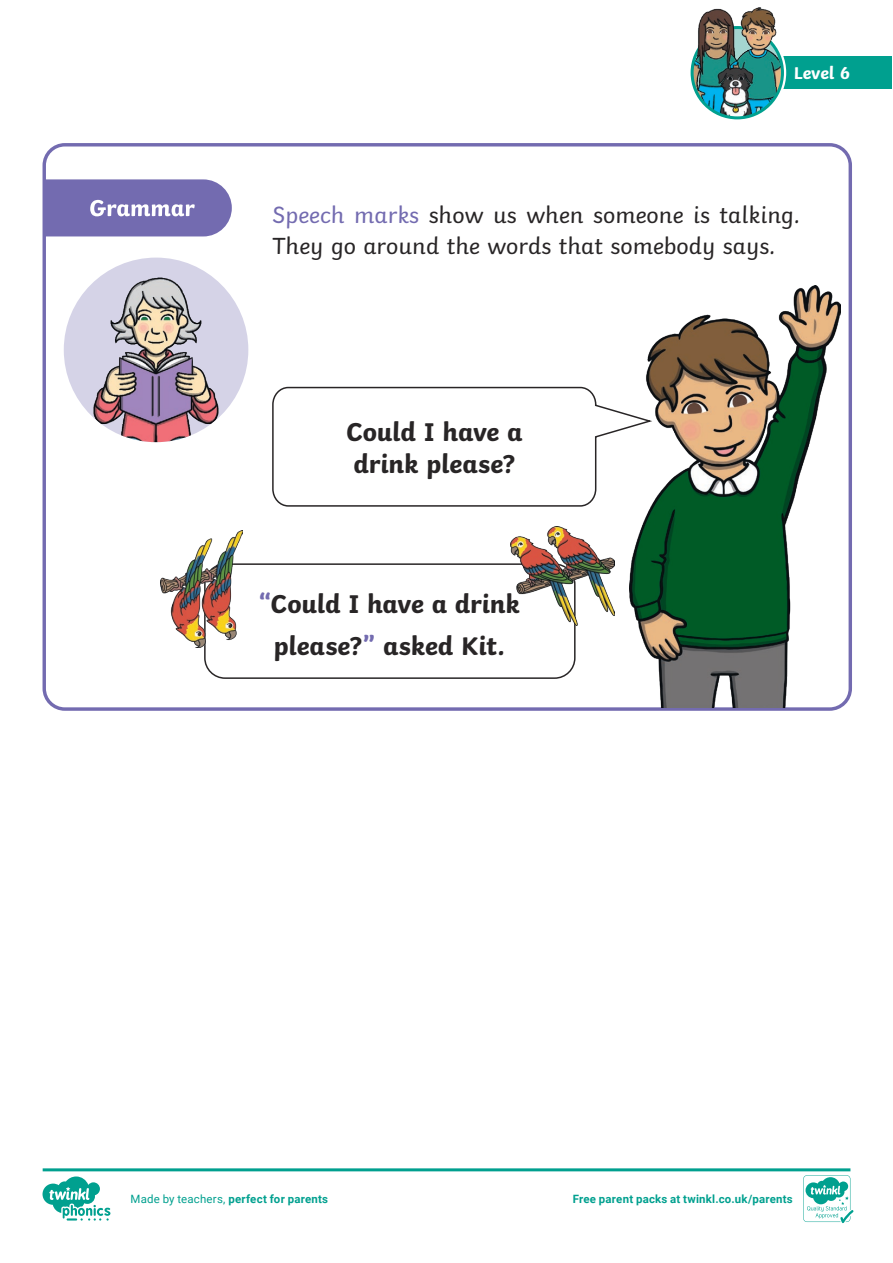
<style>
.page{position:relative;width:893px;height:1263px;background:#fff}
.page>*{position:absolute;margin:0;border:0;box-sizing:border-box;transform-origin:0 0}
.Adult_Body_Copy{font:700 27px/32.4px "Twinkl";letter-spacing:-.005em;color:#282526}
.KS1_Body_Copy{font:24px/31.5px "Twinkl";color:#282526}
.t1{font:700 18px "Twinkl";color:#fff}
.t2{font:700 11.4px "Roboto";letter-spacing:.02em;color:#00a08f}
.s1{color:#736bb0}
.s2{font-weight:400}
</style>
<div class="page">
<div style="left:43px;top:143px;width:809px;height:568px;border:3px solid #736bb0;border-radius:21px"></div>
<svg style="left:43px;top:179px;width:189px;height:57px;background:#817ab8"></svg>
<div style="left:64px;top:258px;width:184px;height:184px;background:#d5d3e7;border-radius:50%"></div>
<img style="left:90px;top:270px;width:129px;height:172px">
<svg style="left:272px;top:386px;width:357px;height:121px"></svg>
<div style="left:204px;top:563px;width:372px;height:116px;border:2px solid #282526;border-radius:20px"></div>
<img style="left:629px;top:286px;width:211px;height:421px">
<img style="left:510px;top:527px;width:105px;height:99px">
<img style="left:161px;top:530px;width:82px;height:117px">
<div style="left:768px;top:57px;width:124px;height:32px;background:#00a08f"></div>
<div style="left:688px;top:24px;width:98px;height:98px;border:8px solid #fff;border-radius:50%"></div>
<img style="left:692px;top:28px;width:90px;height:90px;border-radius:44px">
<div style="left:691px;top:26px;width:93px;height:93px;border:3px solid #00a08f;border-radius:50%"></div>
<img style="left:697px;top:8px;width:80px;height:78px">
<svg style="left:43px;top:1168px;width:810px;height:55px"></svg>
<p class="t1" style="left:794px;top:58px;width:58px">Level 6</p>
<p class="KS1_Body_Copy" style="left:273px;top:197px;width:529px"><span class="s1">Speech marks</span> show us when someone is talking.<br>They go around the words that somebody says.</p>
<p class="Adult_Body_Copy" style="left:346px;top:413px;width:178px">Could I have a drink please?</p>
<p class="Adult_Body_Copy" style="left:259px;top:585px;width:263px"><span class="s1">“</span>Could I have a drink</p>
<p class="Adult_Body_Copy" style="left:274px;top:626px;width:233px">please?<span class="s1">”</span> asked Kit.</p>
<p class="t2" style="left:131px;top:1190px;width:199px"><span class="s2">Made by teachers,</span> perfect for parents</p>
<p class="t2" style="left:573px;top:1191px;width:222px">Free parent packs at twinkl.co.uk/parents</p>
</div>
